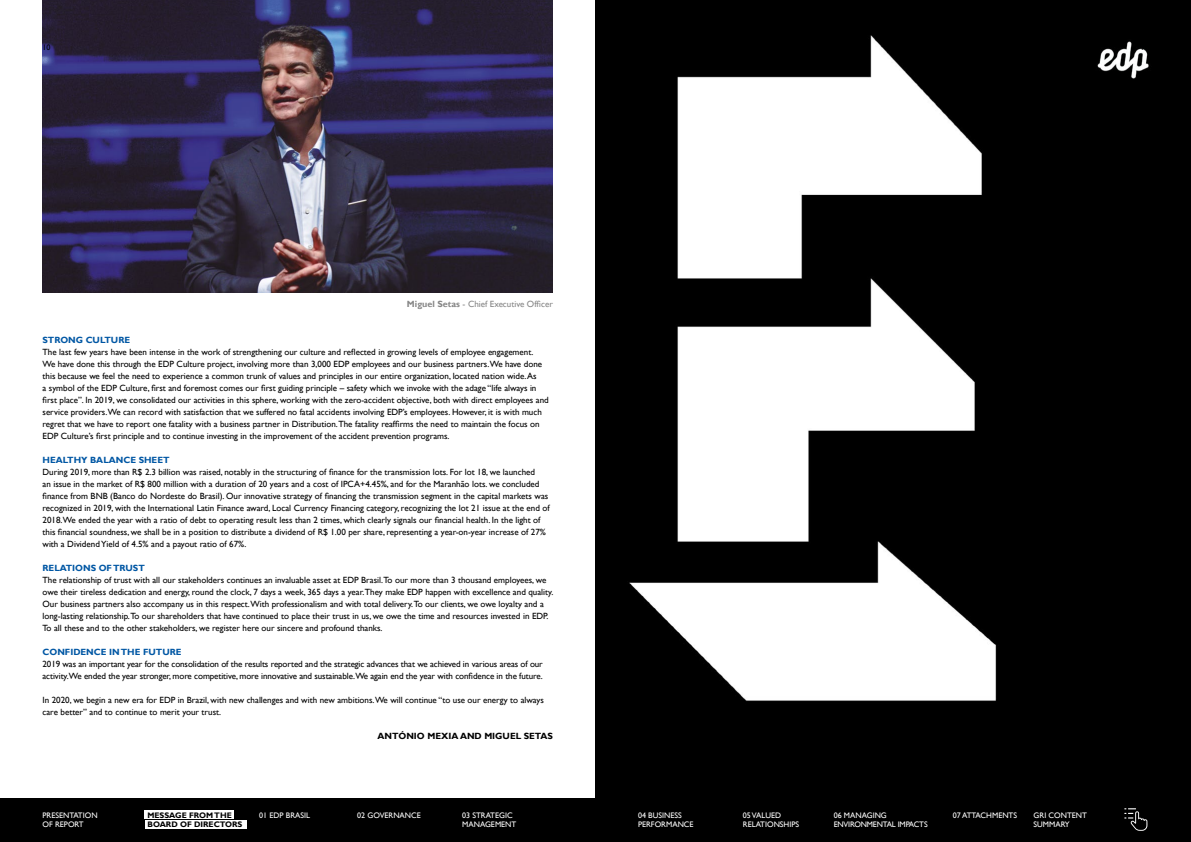
<style>
.page{position:relative;width:1191px;height:842px;background:#fff}
.page>*{position:absolute;margin:0;border:0;box-sizing:border-box;transform-origin:0 0}
.t1{font:9px/12px "Gill Sans";color:#000}
.t2{font:700 9px "Gill Sans";color:#0057a4}
.t3{font:9px "Gill Sans";color:#878787}
.t4{font:700 9px "Gill Sans";color:#000}
.t5{font:8px/9.6px "Gill Sans";color:#fff}
.t6{font:700 8px/9.6px "Gill Sans";color:#000}
.t7{font:8px/9.6px "Gill Sans";letter-spacing:-.02em;color:#fff}
.t8{font:8px "Gill Sans";color:#000}
.s1{font-weight:700}
</style>
<div class="page">
<img style="left:43px;top:0;width:510px;height:293px">
<img style="left:595px;top:0;width:596px;height:799px">
<div style="left:0;top:799px;width:1191px;height:43px;background:#000"></div>
<div style="left:145px;top:811px;width:89px;height:8px;background:#fff"></div>
<div style="left:145px;top:820px;width:101px;height:9px;background:#fff"></div>
<svg style="left:1124px;top:808px;width:23px;height:23px"></svg>
<p class="t8" style="left:43px;top:43px;width:9px">10</p>
<p class="t8" style="left:1140px;top:43px;width:9px">11</p>
<p class="t3" style="left:407px;top:298px;width:147px"><span class="s1">Miguel Setas</span> - Chief Executive Officer</p>
<p class="t2" style="left:43px;top:334px;width:89px">STRONG CULTURE</p>
<p class="t1" style="left:43px;top:346px;width:508px">The last few years have been intense in the work of strengthening our culture and reflected in growing levels of employee engagement.<br>We have done this through the EDP Culture project, involving more than 3,000 EDP employees and our business partners.We have done this because we feel the need to experience a common trunk of values and principles in our entire organization, located nation wide. As<br>a symbol of the EDP Culture, first and foremost comes our first guiding principle – safety which we invoke with the adage “life always in first place”. In 2019, we consolidated our activities in this sphere, working with the zero-accident objective, both with direct employees and service providers.We can record with satisfaction that we suffered no fatal accidents involving EDP’s employees. However, it is with much regret that we have to report one fatality with a business partner in Distribution.The fatality reaffirms the need to maintain the focus on EDP Culture’s first principle and to continue investing in the improvement of the accident prevention programs.</p>
<p class="t2" style="left:43px;top:454px;width:128px">HEALTHY BALANCE SHEET</p>
<p class="t1" style="left:43px;top:466px;width:509px">During 2019, more than R$ 2.3 billion was raised, notably in the structuring of finance for the transmission lots. For lot 18, we launched<br>an issue in the market of R$ 800 million with a duration of 20 years and a cost of IPCA+4.45%, and for the Maranhão lots. we concluded finance from BNB (Banco do Nordeste do Brasil). Our innovative strategy of financing the transmission segment in the capital markets was recognized in 2019, with the International Latin Finance award, Local Currency Financing category, recognizing the lot 21 issue at the end of 2018.We ended the year with a ratio of debt to operating result less than 2 times, which clearly signals our financial health. In the light of this financial soundness, we shall be in a position to distribute a dividend of R$ 1.00 per share, representing a year-on-year increase of 27% with a Dividend Yield of 4.5% and a payout ratio of 67%.</p>
<p class="t2" style="left:43px;top:562px;width:104px">RELATIONS OF TRUST</p>
<p class="t1" style="left:43px;top:574px;width:512px">The relationship of trust with all our stakeholders continues an invaluable asset at EDP Brasil.To our more than 3 thousand employees, we owe their tireless dedication and energy, round the clock, 7 days a week, 365 days a year.They make EDP happen with excellence and quality.<br>Our business partners also accompany us in this respect.With professionalism and with total delivery.To our clients, we owe loyalty and a long-lasting relationship.To our shareholders that have continued to place their trust in us, we owe the time and resources invested in EDP.<br>To all these and to the other stakeholders, we register here our sincere and profound thanks.</p>
<p class="t2" style="left:43px;top:646px;width:140px">CONFIDENCE IN THE FUTURE</p>
<p class="t1" style="left:43px;top:658px;width:502px">2019 was an important year for the consolidation of the results reported and the strategic advances that we achieved in various areas of our activity.We ended the year stronger, more competitive, more innovative and sustainable.We again end the year with confidence in the future.</p>
<p class="t1" style="left:43px;top:694px;width:503px">In 2020, we begin a new era for EDP in Brazil, with new challenges and with new ambitions.We will continue “to use our energy to always care better” and to continue to merit your trust.</p>
<p class="t4" style="left:377px;top:730px;width:177px">ANTÓNIO MEXIA AND MIGUEL SETAS</p>
<p class="t5" style="left:43px;top:810px;width:57px">PRESENTATION<br>OF REPORT</p>
<p class="t5" style="left:259px;top:810px;width:52px">01 EDP BRASIL</p>
<p class="t5" style="left:357px;top:810px;width:65px">02 GOVERNANCE</p>
<p class="t5" style="left:462px;top:810px;width:56px">03 STRATEGIC<br>MANAGEMENT</p>
<p class="t5" style="left:638px;top:810px;width:57px">04 BUSINESS<br>PERFORMANCE</p>
<p class="t7" style="left:833px;top:810px;width:95px">06 MANAGING<br>ENVIRONMENTAL IMPACTS</p>
<p class="t5" style="left:952px;top:810px;width:66px">07 ATTACHMENTS</p>
<p class="t5" style="left:1033px;top:810px;width:55px">GRI CONTENT<br>SUMMARY</p>
<p class="t6" style="left:147px;top:810px;width:96px">MESSAGE FROM THE<br>BOARD OF DIRECTORS</p>
<p class="t5" style="left:743px;top:810px;width:58px">05 VALUED<br>RELATIONSHIPS</p>
</div>
